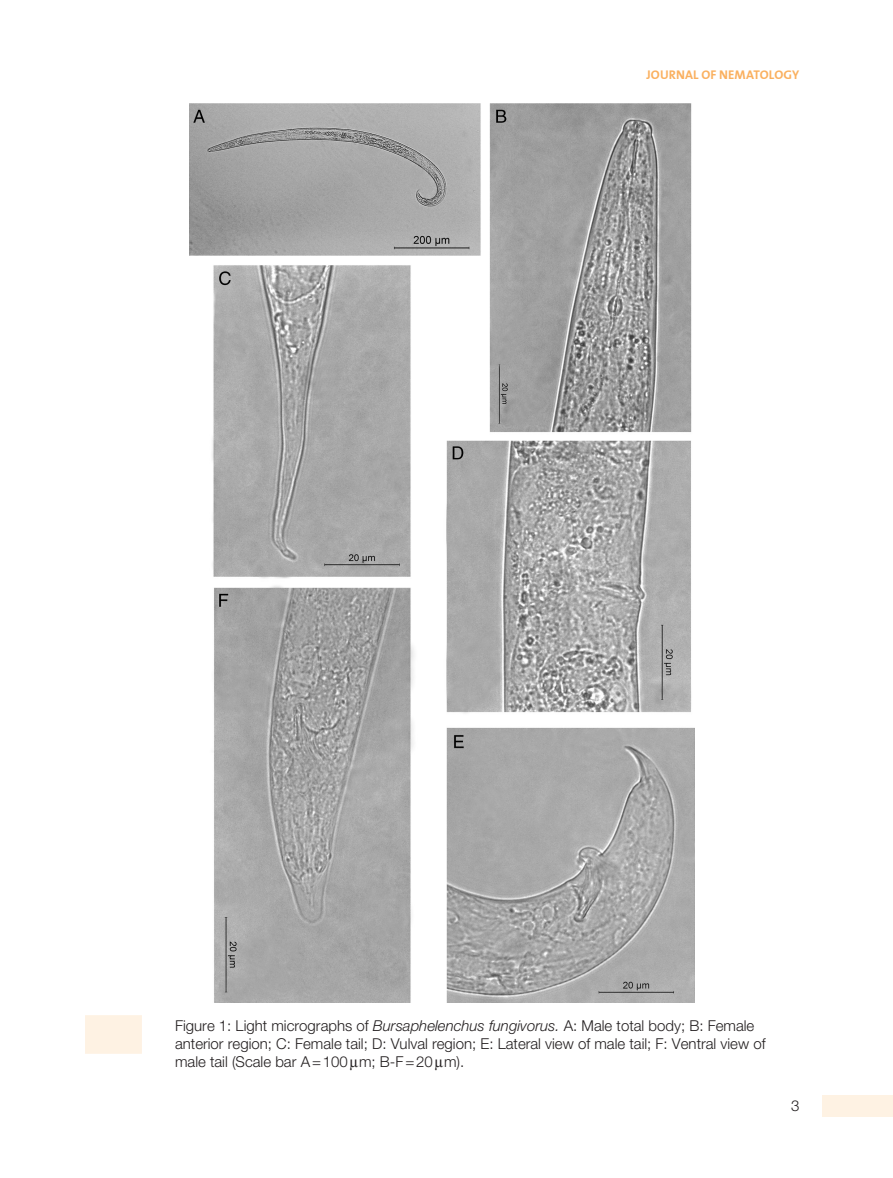
<style>
.page{position:relative;width:893px;height:1178px;background:#fff}
.page>*{position:absolute;margin:0;border:0;box-sizing:border-box;transform-origin:0 0}
.pfigure_caption2{font:300 15px/18px "Helvetica Neue LT Pro";color:#231f20}
.page-number{font:300 15px "Helvetica Neue LT Pro";color:#231f20}
.t1{font:700 12.75px "The Mix Plain";letter-spacing:.01em;color:#fab05f}
.s1{font-family:"Helvetica Neue LT Std";font-style:italic}
</style>
<div class="page">
<div style="left:823px;top:1095px;width:70px;height:21px;background:#fef2e3"></div>
<img style="left:190px;top:104px;width:504px;height:898px">
<div style="left:85px;top:1015px;width:57px;height:39px;background:#fef2e3"></div>
<p class="t1" style="left:646px;top:64px;width:154px">JOURNAL OF NEMATOLOGY</p>
<p class="pfigure_caption2" style="left:175px;top:1016px;width:592px">Figure 1: Light micrographs of <span class="s1">Bursaphelenchus fungivorus.</span> A: Male total body; B: Female anterior region; C: Female tail; D: Vulval region; E: Lateral view of male tail; F: Ventral view of male tail (Scale bar A=100 m; B-F=20 m).</p>
<p class="page-number" style="left:791px;top:1096px;width:10px">3</p>
</div>
